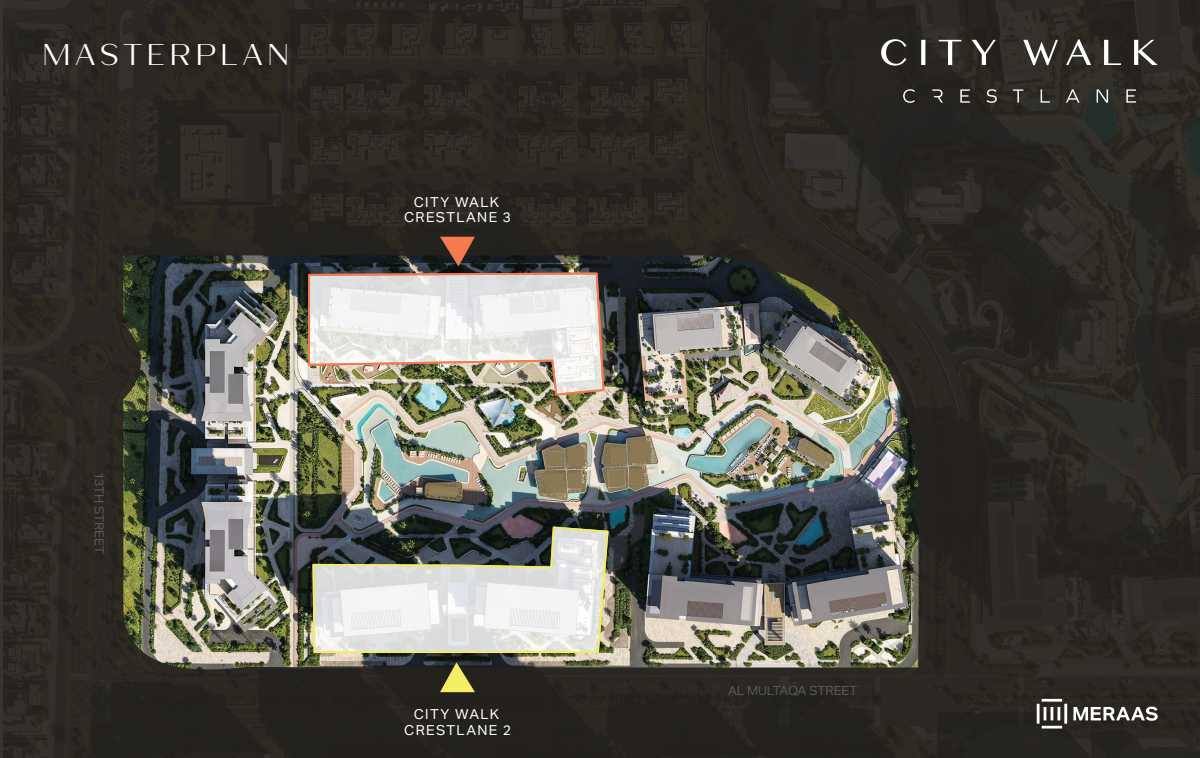
<style>
.page{position:relative;width:1200px;height:758px;background:#fff}
.page>*{position:absolute;margin:0;border:0;box-sizing:border-box;transform-origin:0 0}
.t1{font:30.06px "Mansory";letter-spacing:.1em;color:#fff}
.t2{font:13.75px/15.4px "Meraas Aktiv";letter-spacing:.1em;color:#fff;text-align:center}
.t3{font:12.5px "Meraas Aktiv";color:#58595b}
</style>
<div class="page">
<img style="left:0;top:0;width:1200px;height:758px">
<svg style="left:440px;top:662px;width:35px;height:30px"></svg>
<svg style="left:440px;top:237px;width:35px;height:29px"></svg>
<svg style="left:312px;top:525px;width:298px;height:129px"></svg>
<img style="left:307px;top:272px;width:298px;height:124px">
<svg style="left:881px;top:39px;width:277px;height:27px;background:#504e4a"></svg>
<svg style="left:903px;top:89px;width:11px;height:14px"></svg>
<svg style="left:960px;top:89px;width:10px;height:14px"></svg>
<svg style="left:987px;top:89px;width:10px;height:14px"></svg>
<svg style="left:1013px;top:89px;width:10px;height:14px"></svg>
<svg style="left:1041px;top:89px;width:9px;height:14px"></svg>
<svg style="left:1066px;top:89px;width:14px;height:14px"></svg>
<svg style="left:1097px;top:89px;width:11px;height:14px"></svg>
<svg style="left:1126px;top:89px;width:10px;height:14px"></svg>
<svg style="left:932px;top:89px;width:11px;height:14px"></svg>
<svg style="left:1037px;top:699px;width:121px;height:29px"></svg>
<h1 class="t1" style="left:42px;top:35px;width:249px">MASTERPLAN</h1>
<p class="t3" style="left:109px;top:473px;width:82px;rotate:90deg">13TH STREET</p>
<p class="t2" style="left:404px;top:194px;width:108px">CITY WALK<br>CRESTLANE 3</p>
<p class="t2" style="left:404px;top:706px;width:108px">CITY WALK<br>CRESTLANE 2</p>
<p class="t3" style="left:728px;top:681px;width:131px">AL MULTAQA STREET</p>
</div>
